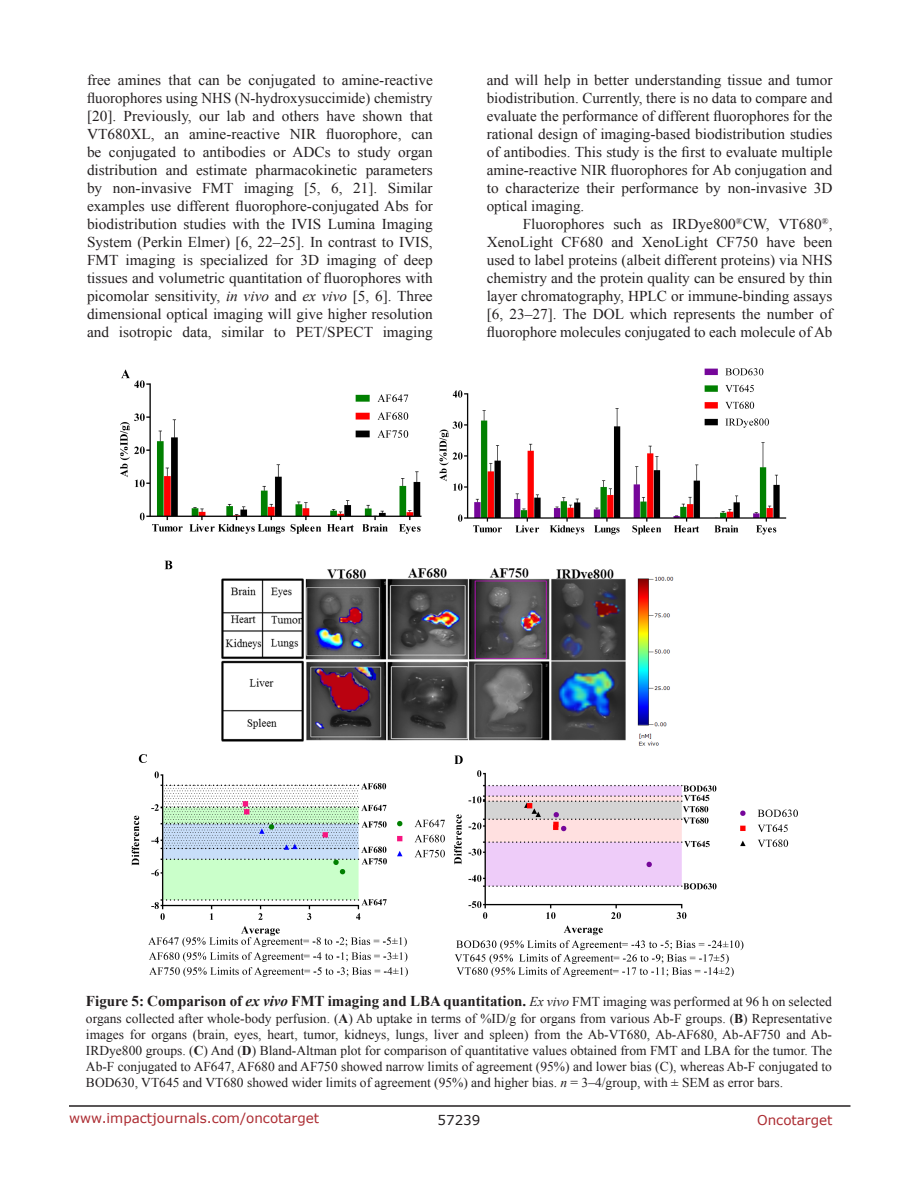
<style>
.page{position:relative;width:918px;height:1188px;background:#fff}
.page>*{position:absolute;margin:0;border:0;box-sizing:border-box;transform-origin:0 0}
.BodyText{font:15px/18px "Times New Roman";color:#231f20;text-align:justify}
.FigureText{font:700 15px "Times New Roman";color:#231f20}
.FigureText-2{font:13.5px/16.2px "Times New Roman";color:#231f20;text-align:justify}
.t1{font:13.5px "Verdana";color:#ac2b31}
.t2{font:13.5px "Verdana";color:#231f20}
.s1{font-style:italic}
.s2{font-weight:400;font-style:italic;font-size:13.5px}
.s3{font-weight:400;font-size:13.5px}
.s4{font-weight:700}
</style>
<div class="page">
<hr style="left:69px;top:1105px;width:781px;height:2px;background:#231f20">
<img style="left:121px;top:369px;width:676px;height:607px">
<p class="BodyText" style="left:87px;top:71px;width:347px">free amines that can be conjugated to amine-reactive fluorophores using NHS (N-hydroxysuccimide) chemistry [20]. Previously, our lab and others have shown that VT680XL, an amine-reactive NIR fluorophore, can be conjugated to antibodies or ADCs to study organ distribution and estimate pharmacokinetic parameters by non-invasive FMT imaging [5, 6, 21]. Similar examples use different fluorophore-conjugated Abs for biodistribution studies with the IVIS Lumina Imaging System (Perkin Elmer) [6, 22–25]. In contrast to IVIS, FMT imaging is specialized for 3D imaging of deep tissues and volumetric quantitation of fluorophores with picomolar sensitivity, <span class="s1">in vivo</span> and <span class="s1">ex vivo</span> [5, 6]. Three dimensional optical imaging will give higher resolution and isotropic data, similar to PET/SPECT imaging</p>
<p class="BodyText" style="left:487px;top:71px;width:347px">and will help in better understanding tissue and tumor biodistribution. Currently, there is no data to compare and evaluate the performance of different fluorophores for the rational design of imaging-based biodistribution studies of antibodies. This study is the first to evaluate multiple amine-reactive NIR fluorophores for Ab conjugation and to characterize their performance by non-invasive 3D optical imaging.</p>
<p class="BodyText" style="left:487px;top:215px;width:347px;text-indent:36px">Fluorophores such as IRDye800<sup>®</sup>CW, VT680<sup>®</sup>, XenoLight CF680 and XenoLight CF750 have been used to label proteins (albeit different proteins) via NHS chemistry and the protein quality can be ensured by thin layer chromatography, HPLC or immune-binding assays [6, 23–27]. The DOL which represents the number of fluorophore molecules conjugated to each molecule of Ab</p>
<p class="FigureText" style="left:86px;top:991px;width:748px">Figure 5: Comparison of <span class="s1">ex vivo</span> FMT imaging and LBA quantitation. <span class="s2">Ex vivo</span> <span class="s3">FMT imaging was performed at 96 h on selected</span></p>
<p class="FigureText-2" style="left:86px;top:1010px;width:748px">organs collected after whole-body perfusion. (<span class="s4">A</span>) Ab uptake in terms of %ID/g for organs from various Ab-F groups. (<span class="s4">B</span>) Representative images for organs (brain, eyes, heart, tumor, kidneys, lungs, liver and spleen) from the Ab-VT680, Ab-AF680, Ab-AF750 and Ab-IRDye800 groups. (<span class="s4">C</span>) And (<span class="s4">D</span>) Bland-Altman plot for comparison of quantitative values obtained from FMT and LBA for the tumor. The Ab-F conjugated to AF647, AF680 and AF750 showed narrow limits of agreement (95%) and lower bias (C), whereas Ab-F conjugated to BOD630, VT645 and VT680 showed wider limits of agreement (95%) and higher bias. <span class="s1">n</span> = 3–4/group, with ± SEM as error bars.</p>
<p class="t1" style="left:69px;top:1109px;width:252px">www.impactjournals.com/oncotarget</p>
<p class="t2" style="left:438px;top:1111px;width:44px">57239</p>
<p class="t1" style="left:757px;top:1111px;width:77px">Oncotarget</p>
</div>
